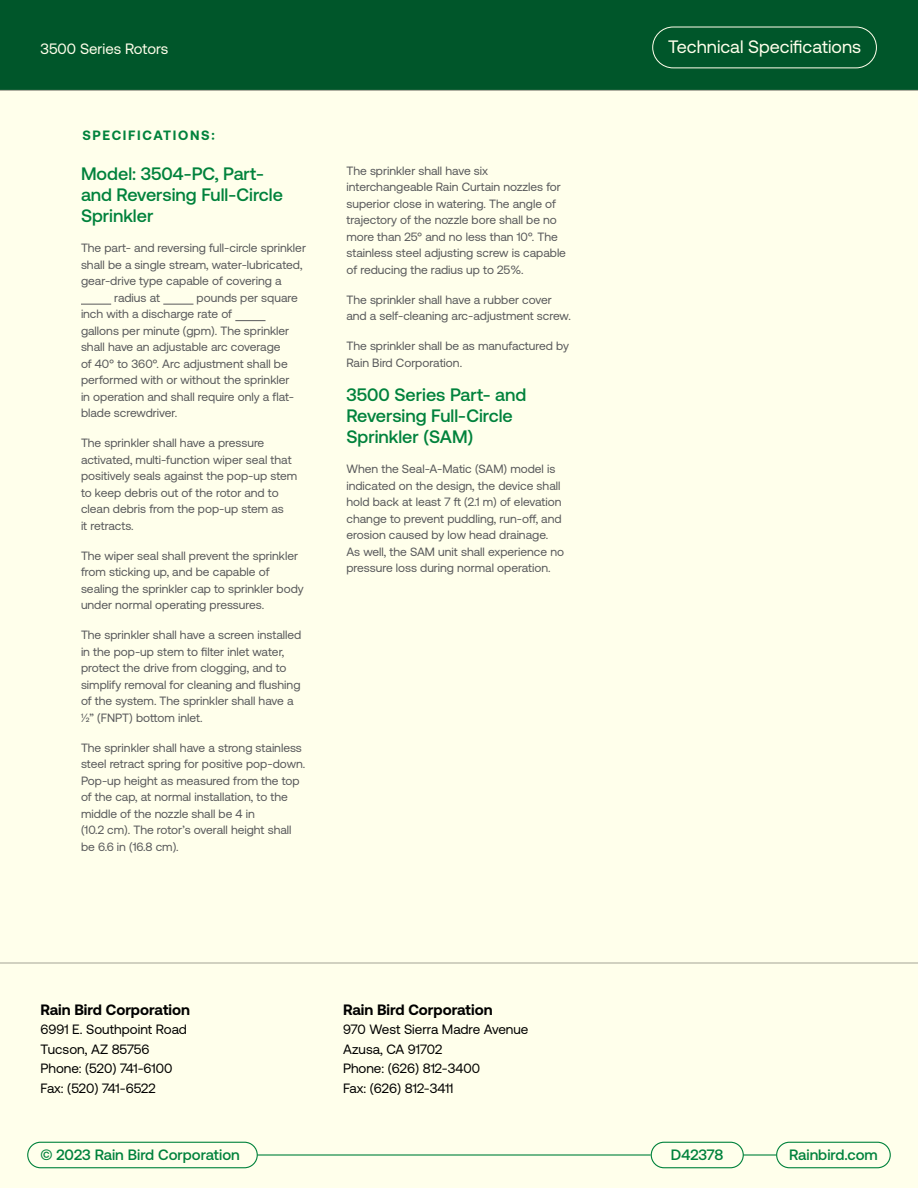
<style>
.page{position:relative;width:918px;height:1188px;background:#ffffeb}
.page>*{position:absolute;margin:0;border:0;box-sizing:border-box;transform-origin:0 0}
.t1{font:500 18px/21px "Aeonik";color:#00823c}
.t2{font:18px "Aeonik";color:#ffffeb}
.t3{font:500 15px "Aeonik";color:#00823c}
.t4{font:700 15px "Aeonik";color:#000}
.t5{font:15px "Aeonik";color:#ffffeb}
.t6{font:13.5px/19.5px "Aeonik";color:#000}
.t7{font:700 13.5px "Aeonik";letter-spacing:.125em;color:#00823c}
.t8{font:12px/16.5px "Aeonik";color:#58595b}
</style>
<div class="page">
<div style="left:0;top:0;width:918px;height:90px;background:#00562a"></div>
<hr style="left:0;top:90px;width:918px;height:1px;background:#a5a596">
<div style="left:27px;top:1142px;width:231px;height:26px;border:1px solid #00823c;border-radius:13px"></div>
<div style="left:776px;top:1142px;width:115px;height:26px;border:1px solid #00823c;border-radius:13px"></div>
<hr style="left:257px;top:1154px;width:394px;height:2px;background:#00823c">
<hr style="left:743px;top:1154px;width:33px;height:2px;background:#00823c">
<div style="left:653px;top:27px;width:224px;height:41px;border:1px solid #ffffeb;border-radius:20px"></div>
<div style="left:651px;top:1142px;width:93px;height:26px;border:1px solid #00823c;border-radius:13px"></div>
<hr style="left:0;top:963px;width:918px;height:1px;background:#a5a596">
<hr style="left:81px;top:304px;width:30px;height:1px;background:#58595b">
<hr style="left:163px;top:304px;width:30px;height:1px;background:#58595b">
<hr style="left:235px;top:320px;width:31px;height:1px;background:#58595b">
<p class="t5" style="left:40px;top:41px;width:129px">3500 Series Rotors</p>
<p class="t7" style="left:82px;top:127px;width:134px">SPECIFICATIONS:</p>
<h1 class="t1" style="left:81px;top:163px;width:204px">Model: 3504-PC, Part&shy;and Reversing Full-Circle<br>Sprinkler</h1>
<p class="t8" style="left:81px;top:240px;width:227px">The part- and reversing full-circle sprinkler</p>
<p class="t8" style="left:81px;top:256px;width:223px">shall be a single stream, water-lubricated,</p>
<p class="t8" style="left:81px;top:273px;width:202px">gear-drive type capable of covering a</p>
<p class="t8" style="left:114px;top:289px;width:47px">radius at</p>
<p class="t8" style="left:81px;top:289px;width:218px;text-indent:116px">pounds per square inch with a discharge rate of<br>gallons per minute (gpm). The sprinkler shall have an adjustable arc coverage<br>of 40° to 360°. Arc adjustment shall be performed with or without the sprinkler in operation and shall require only a flat&shy;blade screwdriver.</p>
<p class="t8" style="left:81px;top:435px;width:218px">The sprinkler shall have a pressure activated, multi-function wiper seal that positively seals against the pop-up stem to keep debris out of the rotor and to clean debris from the pop-up stem as<br>it retracts.</p>
<p class="t8" style="left:81px;top:547px;width:224px">The wiper seal shall prevent the sprinkler from sticking up, and be capable of sealing the sprinkler cap to sprinkler body under normal operating pressures.</p>
<p class="t8" style="left:81px;top:627px;width:222px">The sprinkler shall have a screen installed in the pop-up stem to filter inlet water, protect the drive from clogging, and to simplify removal for cleaning and flushing of the system. The sprinkler shall have a 1⁄2” (FNPT) bottom inlet.</p>
<p class="t8" style="left:81px;top:739px;width:226px">The sprinkler shall have a strong stainless steel retract spring for positive pop-down.<br>Pop-up height as measured from the top of the cap, at normal installation, to the middle of the nozzle shall be 4 in<br>(10.2 cm). The rotor’s overall height shall be 6.6 in (16.8 cm).</p>
<p class="t8" style="left:346px;top:162px;width:221px">The sprinkler shall have six interchangeable Rain Curtain nozzles for superior close in watering. The angle of trajectory of the nozzle bore shall be no more than 25° and no less than 10°. The stainless steel adjusting screw is capable of reducing the radius up to 25%.</p>
<p class="t8" style="left:346px;top:291px;width:226px">The sprinkler shall have a rubber cover and a self-cleaning arc-adjustment screw.</p>
<p class="t8" style="left:346px;top:338px;width:224px">The sprinkler shall be as manufactured by<br>Rain Bird Corporation.</p>
<h1 class="t1" style="left:346px;top:384px;width:181px">3500 Series Part- and<br>Reversing Full-Circle<br>Sprinkler (SAM)</h1>
<p class="t8" style="left:346px;top:461px;width:219px">When the Seal-A-Matic (SAM) model is indicated on the design, the device shall hold back at least 7 ft (2.1 m) of elevation change to prevent puddling, run-off, and erosion caused by low head drainage.<br>As well, the SAM unit shall experience no pressure loss during normal operation.</p>
<p class="t4" style="left:40px;top:1001px;width:151px">Rain Bird Corporation</p>
<p class="t6" style="left:40px;top:1020px;width:148px">6991 E. Southpoint Road<br>Tucson, AZ 85756<br>Phone: (520) 741-6100<br>Fax: (520) 741-6522</p>
<p class="t4" style="left:343px;top:1001px;width:151px">Rain Bird Corporation</p>
<p class="t6" style="left:343px;top:1020px;width:187px">970 West Sierra Madre Avenue<br>Azusa, CA 91702<br>Phone: (626) 812-3400<br>Fax: (626) 812-3411</p>
<h1 class="t2" style="left:668px;top:37px;width:195px">Technical Specifications</h1>
<p class="t3" style="left:40px;top:1146px;width:201px">© 2023 Rain Bird Corporation</p>
<p class="t3" style="left:671px;top:1146px;width:54px">D42378</p>
<p class="t3" style="left:789px;top:1146px;width:90px">Rainbird.com</p>
</div>
